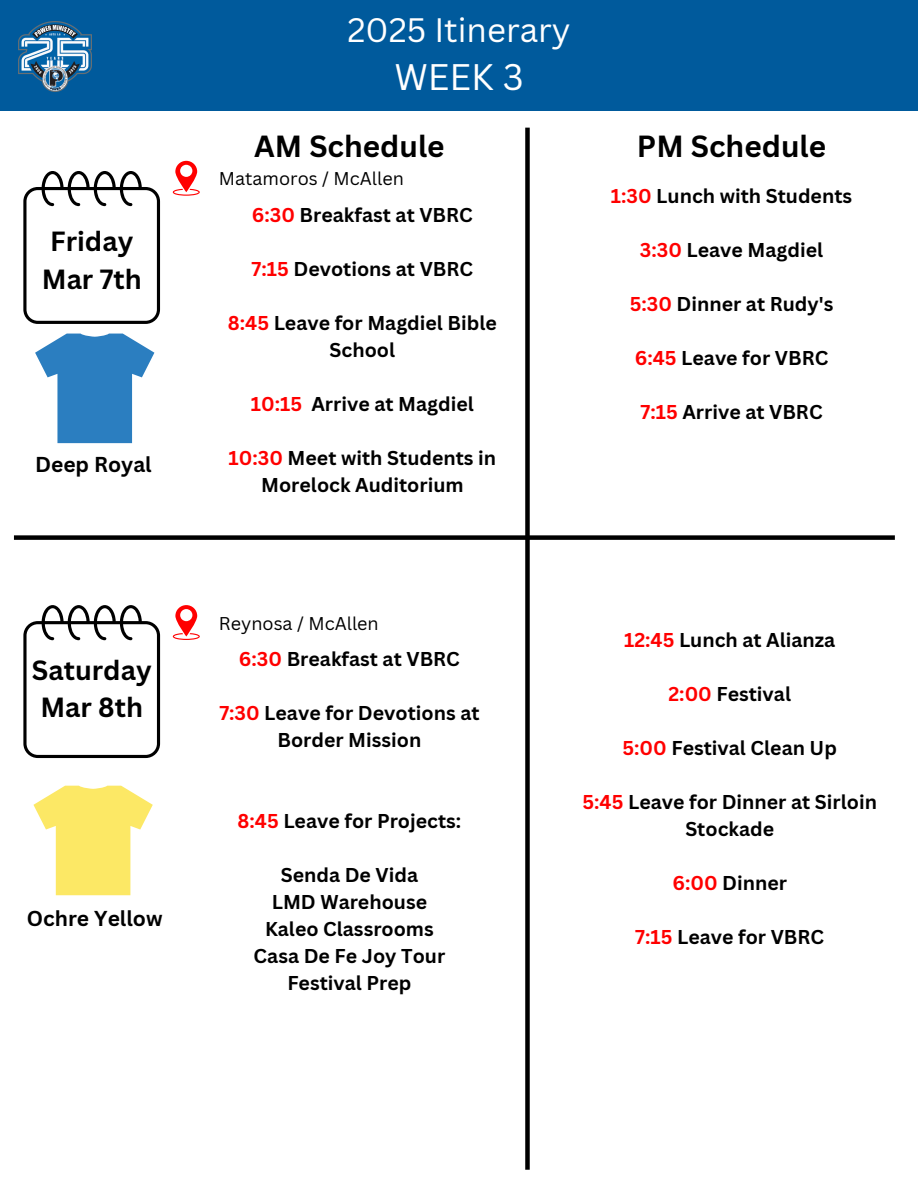
<style>
.page{position:relative;width:918px;height:1188px;background:#fff}
.page>*{position:absolute;margin:0;border:0;box-sizing:border-box;transform-origin:0 0}
.t1{font:36px "Canva Sans";color:#fff}
.t2{font:33px "Canva Sans";color:#fff}
.t3{font:700 29.7px "Canva Sans";color:#000}
.t4{font:700 27px/37.2px "Canva Sans";color:#000;text-align:center}
.t5{font:700 21px "Canva Sans";color:#000}
.t6{font:700 19.5px/27px "Canva Sans";color:#000;text-align:center}
.t7{font:18px "Canva Sans";color:#000}
.s1{color:#f00}
</style>
<div class="page">
<div style="left:0;top:0;width:918px;height:110px;background:#005a9c"></div>
<img style="left:18px;top:22px;width:73px;height:70px">
<svg style="left:23px;top:171px;width:137px;height:153px"></svg>
<div style="left:14px;top:535px;width:881px;height:5px;background:#000"></div>
<svg style="left:23px;top:605px;width:137px;height:153px"></svg>
<svg style="left:35px;top:334px;width:119px;height:109px"></svg>
<svg style="left:173px;top:605px;width:27px;height:35px"></svg>
<svg style="left:173px;top:161px;width:27px;height:35px"></svg>
<div style="left:525px;top:128px;width:5px;height:1042px;background:#000"></div>
<svg style="left:33px;top:786px;width:120px;height:109px"></svg>
<p class="t4" style="left:42px;top:222px;width:101px">Friday<br>Mar 7th</p>
<h1 class="t5" style="left:35px;top:450px;width:118px">Deep Royal</h1>
<p class="t4" style="left:32px;top:651px;width:121px">Saturday<br>Mar 8th</p>
<h4 class="t5" style="left:27px;top:904px;width:137px">Ochre Yellow</h4>
<h2 class="t2" style="left:347px;top:7px;width:225px">2025 Itinerary</h2>
<h2 class="t1" style="left:394px;top:52px;width:131px">WEEK 3</h2>
<h1 class="t3" style="left:254px;top:125px;width:192px">AM Schedule</h1>
<p class="t3" style="left:637px;top:125px;width:191px">PM Schedule</p>
<h4 class="t7" style="left:219px;top:166px;width:186px">Matamoros / McAllen</h4>
<h4 class="t6" style="left:252px;top:201px;width:223px"><span class="s1">6:30</span> Breakfast at VBRC</h4>
<h4 class="t6" style="left:252px;top:255px;width:223px"><span class="s1">7:15</span> Devotions at VBRC</h4>
<p class="t6" style="left:228px;top:309px;width:270px"><span class="s1">8:45</span> Leave for Magdiel Bible<br>School</p>
<h4 class="t6" style="left:251px;top:390px;width:224px"><span class="s1">10:15</span> Arrive at Magdiel</h4>
<p class="t6" style="left:229px;top:444px;width:269px"><span class="s1">10:30</span> Meet with Students in<br>Morelock Auditorium</p>
<h4 class="t7" style="left:219px;top:610px;width:161px">Reynosa / McAllen</h4>
<p class="t6" style="left:239px;top:645px;width:223px"><span class="s1">6:30</span> Breakfast at VBRC</p>
<p class="t6" style="left:219px;top:699px;width:262px"><span class="s1">7:30</span> Leave for Devotions at<br>Border Mission</p>
<h3 class="t6" style="left:238px;top:807px;width:225px"><span class="s1">8:45</span> Leave for Projects:</h3>
<h4 class="t6" style="left:254px;top:861px;width:193px">Senda De Vida<br>LMD Warehouse<br>Kaleo Classrooms<br>Casa De Fe Joy Tour<br>Festival Prep</h4>
<p class="t6" style="left:611px;top:182px;width:243px"><span class="s1">1:30</span> Lunch with Students</p>
<h3 class="t6" style="left:640px;top:236px;width:185px"><span class="s1">3:30</span> Leave Magdiel</h3>
<p class="t6" style="left:630px;top:290px;width:205px"><span class="s1">5:30</span> Dinner at Rudy's</p>
<p class="t6" style="left:635px;top:344px;width:195px"><span class="s1">6:45</span> Leave for VBRC</p>
<h4 class="t6" style="left:641px;top:398px;width:184px"><span class="s1">7:15</span> Arrive at VBRC</h4>
<h4 class="t6" style="left:624px;top:626px;width:213px"><span class="s1">12:45</span> Lunch at Alianza</h4>
<h4 class="t6" style="left:668px;top:680px;width:124px"><span class="s1">2:00</span> Festival</h4>
<h4 class="t6" style="left:623px;top:734px;width:216px"><span class="s1">5:00</span> Festival Clean Up</h4>
<h4 class="t6" style="left:583px;top:788px;width:296px"><span class="s1">5:45</span> Leave for Dinner at Sirloin<br>Stockade</h4>
<h4 class="t6" style="left:672px;top:869px;width:116px"><span class="s1">6:00</span> Dinner</h4>
<h4 class="t6" style="left:635px;top:923px;width:190px"><span class="s1">7:15</span> Leave for VBRC</h4>
</div>
